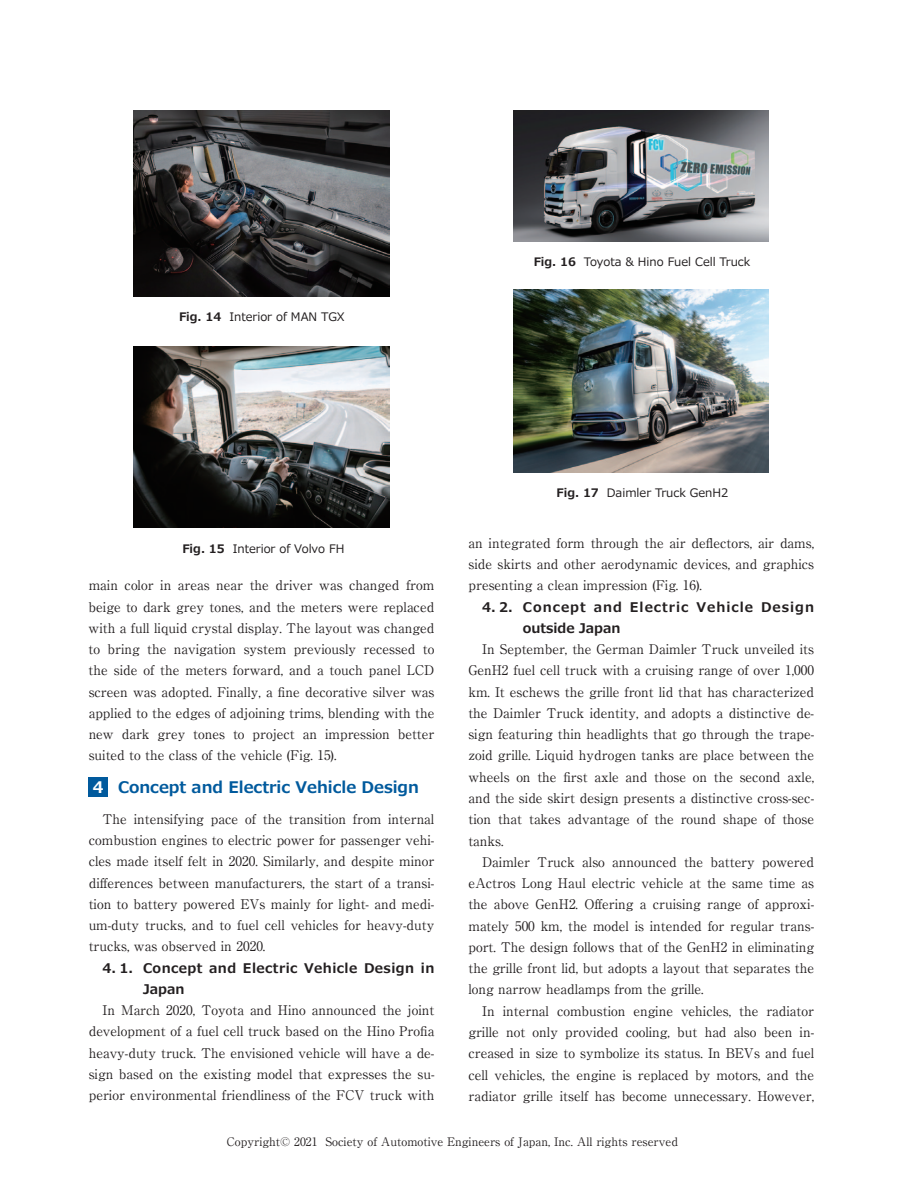
<style>
.page{position:relative;width:902px;height:1187px;background:#fff}
.page>*{position:absolute;margin:0;border:0;box-sizing:border-box;transform-origin:0 0}
.t1{font:700 15.9px "Meiryo UI";color:#015a9d}
.t2{font:13.35px/21.3px "Ryumin Pro";color:#231f20;text-align:justify}
.t3{font:700 13.35px/21.3px "Meiryo UI";letter-spacing:.075em;color:#231f20}
.t4{font:700 13.35px/21.3px "Meiryo UI";letter-spacing:.03em;color:#231f20}
.t5{font:11.7px "Meiryo UI";color:#231f20}
.t6{font:11.7px "Ryumin Pro";color:#231f20}
.s1{font-weight:700}
.s2{color:#fff}
</style>
<div class="page">
<div style="left:89px;top:777px;width:19px;height:19px;background:#015a9d"></div>
<img style="left:134px;top:111px;width:255px;height:186px">
<img style="left:513px;top:111px;width:255px;height:131px">
<img style="left:513px;top:290px;width:255px;height:183px">
<img style="left:134px;top:347px;width:255px;height:181px">
<p class="t5" style="left:179px;top:308px;width:167px"><span class="s1">Fig. 14</span> Interior of MAN TGX</p>
<p class="t5" style="left:533px;top:253px;width:218px"><span class="s1">Fig. 16</span> Toyota &amp; Hino Fuel Cell Truck</p>
<p class="t5" style="left:182px;top:540px;width:163px"><span class="s1">Fig. 15</span> Interior of Volvo FH</p>
<p class="t2" style="left:89px;top:573px;width:347px">main color in areas near the driver was changed from beige to dark grey tones, and the meters were replaced with a full liquid crystal display. The layout was changed to bring the navigation system previously recessed to the side of the meters forward, and a touch panel LCD screen was adopted. Finally, a fine decorative silver was applied to the edges of adjoining trims, blending with the new dark grey tones to project an impression better suited to the class of the vehicle (Fig. 15).</p>
<p class="t1" style="left:93px;top:776px;width:328px"><span class="s2">4</span> Concept and Electric Vehicle Design</p>
<p class="t2" style="left:89px;top:807px;width:347px;text-indent:14px">The intensifying pace of the transition from internal combustion engines to electric power for passenger vehi&shy;cles made itself felt in 2020. Similarly, and despite minor differences between manufacturers, the start of a transi&shy;tion to battery powered EVs mainly for light- and medi&shy;um-duty trucks, and to fuel cell vehicles for heavy-duty trucks, was observed in 2020.</p>
<p class="t4" style="left:143px;top:957px;width:293px;text-indent:-41px">4. 1. Concept and Electric Vehicle Design in<br>Japan</p>
<p class="t2" style="left:89px;top:998px;width:347px;text-indent:14px">In March 2020, Toyota and Hino announced the joint development of a fuel cell truck based on the Hino Profia heavy-duty truck. The envisioned vehicle will have a de&shy;sign based on the existing model that expresses the su&shy;perior environmental friendliness of the FCV truck with</p>
<p class="t5" style="left:556px;top:485px;width:173px"><span class="s1">Fig. 17</span> Daimler Truck GenH2</p>
<p class="t2" style="left:468px;top:531px;width:347px">an integrated form through the air deflectors, air dams, side skirts and other aerodynamic devices, and graphics presenting a clean impression (Fig. 16).</p>
<p class="t3" style="left:523px;top:596px;width:293px;text-indent:-41px">4. 2. Concept and Electric Vehicle Design outside Japan</p>
<p class="t2" style="left:468px;top:637px;width:347px;text-indent:14px">In September, the German Daimler Truck unveiled its GenH2 fuel cell truck with a cruising range of over 1,000 km. It eschews the grille front lid that has characterized the Daimler Truck identity, and adopts a distinctive de&shy;sign featuring thin headlights that go through the trape&shy;zoid grille. Liquid hydrogen tanks are place between the wheels on the first axle and those on the second axle, and the side skirt design presents a distinctive cross-sec&shy;tion that takes advantage of the round shape of those tanks.</p>
<p class="t2" style="left:468px;top:850px;width:347px;text-indent:14px">Daimler Truck also announced the battery powered eActros Long Haul electric vehicle at the same time as the above GenH2. Offering a cruising range of approxi&shy;mately 500 km, the model is intended for regular trans&shy;port. The design follows that of the GenH2 in eliminating the grille front lid, but adopts a layout that separates the long narrow headlamps from the grille.</p>
<p class="t2" style="left:468px;top:999px;width:347px;text-indent:14px">In internal combustion engine vehicles, the radiator grille not only provided cooling, but had also been in&shy;creased in size to symbolize its status. In BEVs and fuel cell vehicles, the engine is replaced by motors, and the radiator grille itself has become unnecessary. However,</p>
<p class="t6" style="left:227px;top:1132px;width:452px">Copyright© 2021 Society of Automotive Engineers of Japan, Inc. All rights reserved</p>
</div>
